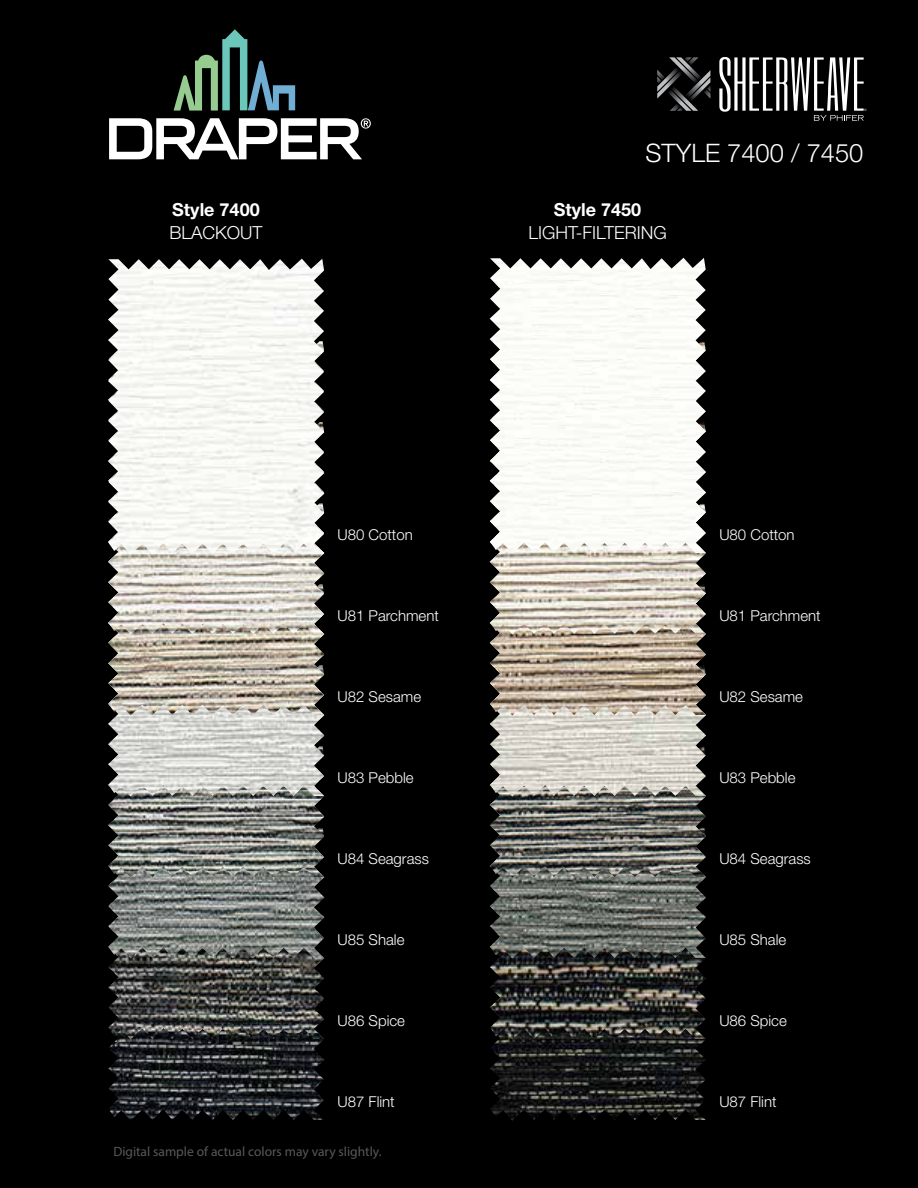
<style>
.page{position:relative;width:918px;height:1188px;background:#000}
.page>*{position:absolute;margin:0;border:0;box-sizing:border-box;transform-origin:0 0}
.t1{font:300 25.5px "Helvetica Neue LT Std";color:#fff}
.t2{font:300 18px "Helvetica Neue LT Std";color:#fff}
.t3{font:700 18px "Helvetica Neue LT Std";color:#fff}
.t4{font:300 15px "Helvetica Neue LT Std";color:#fff}
.t5{font:13.5px "Myriad Pro";color:#58595b}
.t6{font:300 3.15px "Helvetica";color:#fff}
</style>
<div class="page">
<svg style="left:109px;top:118px;width:262px;height:41px"></svg>
<svg style="left:174px;top:29px;width:121px;height:82px"></svg>
<svg style="left:657px;top:57px;width:53px;height:54px"></svg>
<svg style="left:719px;top:57px;width:145px;height:64px"></svg>
<img style="left:108px;top:1040px;width:216px;height:80px">
<img style="left:490px;top:1040px;width:216px;height:80px">
<img style="left:490px;top:958px;width:216px;height:82px">
<img style="left:490px;top:878px;width:216px;height:80px">
<img style="left:490px;top:796px;width:216px;height:82px">
<img style="left:490px;top:716px;width:216px;height:80px">
<img style="left:490px;top:634px;width:216px;height:82px">
<img style="left:490px;top:554px;width:216px;height:80px">
<img style="left:490px;top:258px;width:216px;height:296px">
<img style="left:108px;top:958px;width:216px;height:82px">
<img style="left:108px;top:878px;width:216px;height:80px">
<img style="left:108px;top:796px;width:216px;height:82px">
<img style="left:108px;top:716px;width:216px;height:80px">
<img style="left:108px;top:634px;width:216px;height:82px">
<img style="left:108px;top:554px;width:216px;height:80px">
<img style="left:108px;top:259px;width:216px;height:295px">
<p class="t6" style="left:864px;top:108px;width:4px">®</p>
<p class="t3" style="left:172px;top:199px;width:89px">Style 7400</p>
<p class="t2" style="left:169px;top:222px;width:95px">BLACKOUT</p>
<h1 class="t1" style="left:646px;top:137px;width:219px">STYLE 7400 / 7450</h1>
<p class="t3" style="left:554px;top:199px;width:89px">Style 7450</p>
<p class="t2" style="left:528px;top:222px;width:140px">LIGHT-FILTERING</p>
<p class="t4" style="left:338px;top:526px;width:77px">U80 Cotton</p>
<p class="t4" style="left:719px;top:526px;width:77px">U80 Cotton</p>
<p class="t4" style="left:338px;top:607px;width:103px">U81 Parchment</p>
<p class="t4" style="left:719px;top:607px;width:103px">U81 Parchment</p>
<p class="t4" style="left:338px;top:688px;width:85px">U82 Sesame</p>
<p class="t4" style="left:719px;top:688px;width:85px">U82 Sesame</p>
<p class="t4" style="left:338px;top:769px;width:78px">U83 Pebble</p>
<p class="t4" style="left:719px;top:769px;width:78px">U83 Pebble</p>
<p class="t4" style="left:338px;top:850px;width:93px">U84 Seagrass</p>
<p class="t4" style="left:719px;top:850px;width:93px">U84 Seagrass</p>
<p class="t4" style="left:338px;top:931px;width:68px">U85 Shale</p>
<p class="t4" style="left:719px;top:931px;width:68px">U85 Shale</p>
<p class="t4" style="left:338px;top:1012px;width:69px">U86 Spice</p>
<p class="t4" style="left:719px;top:1012px;width:69px">U86 Spice</p>
<p class="t4" style="left:338px;top:1093px;width:59px">U87 Flint</p>
<p class="t4" style="left:719px;top:1093px;width:59px">U87 Flint</p>
<p class="t5" style="left:113px;top:1143px;width:270px">Digital sample of actual colors may vary slightly.</p>
</div>
